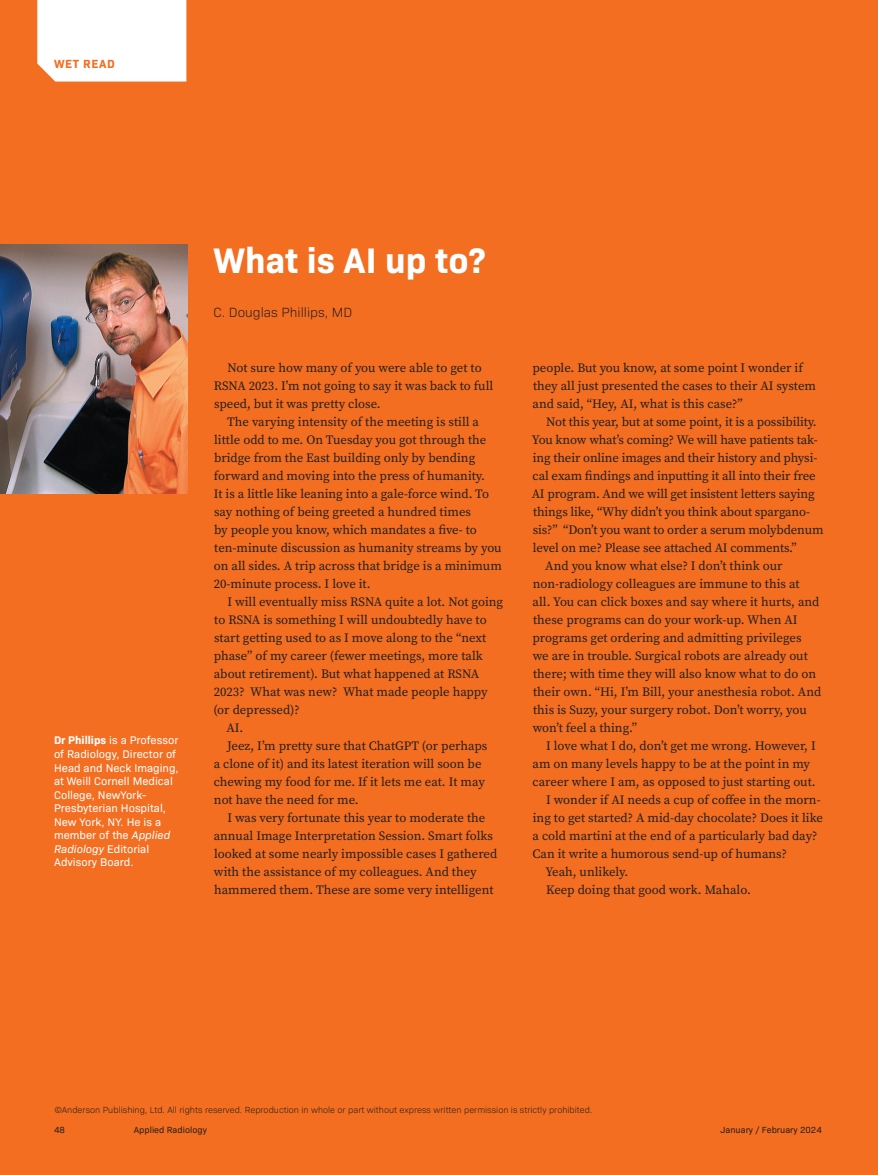
<style>
.page{position:relative;width:878px;height:1175px;background:#fff}
.page>*{position:absolute;margin:0;border:0;box-sizing:border-box;transform-origin:0 0}
.Wet_Read_title{font:700 36px "Bio Sans";color:#fff}
.Author{font:300 13.5px "Bio Sans";color:#231f20}
.Body{font:12.75px/18px "Source Serif Pro";color:#231f20}
.Header-Section{font:700 12px "Bio Sans";letter-spacing:.05em;color:#f36e21}
.Figure{font:11.25px/13.5px "Bio Sans";color:#fff}
.copyright{font:300 9px "Bio Sans";color:#231f20}
.t1{font:9px "Bio Sans";color:#231f20}
.s1{font-weight:700}
.s2{font-style:italic}
</style>
<div class="page">
<div style="left:0;top:0;width:878px;height:1174px;background:#f36e21"></div>
<div style="left:37px;top:0;width:149px;height:82px;background:#fff"></div>
<img style="left:0;top:244px;width:187px;height:250px">
<p class="Header-Section" style="left:54px;top:54px;width:62px">WET READ</p>
<p class="Figure" style="left:54px;top:733px;width:126px"><span class="s1">Dr Phillips</span> is a Professor of Radiology, Director of<br>Head and Neck Imaging, at Weill Cornell Medical<br>College, NewYork-<br>Presbyterian Hospital,<br>New York, NY. He is a member of the <span class="s2">Applied<br>Radiology</span> Editorial<br>Advisory Board.</p>
<p class="Wet_Read_title" style="left:213px;top:233px;width:273px">What is AI up to?</p>
<p class="Author" style="left:213px;top:302px;width:140px">C. Douglas Phillips, MD</p>
<p class="Body" style="left:214px;top:358px;width:281px;text-indent:14px">Not sure how many of you were able to get to<br>RSNA 2023. I’m not going to say it was back to full speed, but it was pretty close.</p>
<p class="Body" style="left:214px;top:412px;width:289px;text-indent:13px">The varying intensity of the meeting is still a little odd to me. On Tuesday you got through the bridge from the East building only by bending forward and moving into the press of humanity.<br>It is a little like leaning into a gale-force wind. To say nothing of being greeted a hundred times<br>by people you know, which mandates a five- to ten-minute discussion as humanity streams by you on all sides. A trip across that bridge is a minimum 20-minute process. I love it.</p>
<p class="Body" style="left:213px;top:592px;width:291px;text-indent:14px">I will eventually miss RSNA quite a lot. Not going to RSNA is something I will undoubtedly have to start getting used to as I move along to the “next phase” of my career (fewer meetings, more talk about retirement). But what happened at RSNA 2023? What was new? What made people happy (or depressed)?</p>
<p class="Body" style="left:226px;top:718px;width:18px">AI.</p>
<p class="Body" style="left:214px;top:736px;width:275px;text-indent:13px">Jeez, I’m pretty sure that ChatGPT (or perhaps a clone of it) and its latest iteration will soon be chewing my food for me. If it lets me eat. It may not have the need for me.</p>
<p class="Body" style="left:214px;top:808px;width:285px;text-indent:14px">I was very fortunate this year to moderate the annual Image Interpretation Session. Smart folks looked at some nearly impossible cases I gathered with the assistance of my colleagues. And they hammered them. These are some very intelligent</p>
<p class="Body" style="left:532px;top:358px;width:285px">people. But you know, at some point I wonder if they all just presented the cases to their AI system and said, “Hey, AI, what is this case?”</p>
<p class="Body" style="left:531px;top:412px;width:293px;text-indent:14px">Not this year, but at some point, it is a possibility.<br>You know what’s coming? We will have patients tak&shy;ing their online images and their history and physi&shy;cal exam findings and inputting it all into their free AI program. And we will get insistent letters saying things like, “Why didn’t you think about spargano&shy;sis?” “Don’t you want to order a serum molybdenum level on me? Please see attached AI comments.”</p>
<p class="Body" style="left:532px;top:556px;width:290px;text-indent:13px">And you know what else? I don’t think our non-radiology colleagues are immune to this at<br>all. You can click boxes and say where it hurts, and these programs can do your work-up. When AI programs get ordering and admitting privileges<br>we are in trouble. Surgical robots are already out there; with time they will also know what to do on their own. “Hi, I’m Bill, your anesthesia robot. And this is Suzy, your surgery robot. Don’t worry, you won’t feel a thing.”</p>
<p class="Body" style="left:532px;top:736px;width:285px;text-indent:14px">I love what I do, don’t get me wrong. However, I am on many levels happy to be at the point in my career where I am, as opposed to just starting out.</p>
<p class="Body" style="left:532px;top:790px;width:292px;text-indent:14px">I wonder if AI needs a cup of coffee in the morn&shy;ing to get started? A mid-day chocolate? Does it like a cold martini at the end of a particularly bad day?<br>Can it write a humorous send-up of humans?</p>
<p class="Body" style="left:545px;top:862px;width:84px">Yeah, unlikely.</p>
<p class="Body" style="left:546px;top:880px;width:206px">Keep doing that good work. Mahalo.</p>
<p class="copyright" style="left:55px;top:1103px;width:539px">©Anderson Publishing, Ltd. All rights reserved. Reproduction in whole or part without express written permission is strictly prohibited.</p>
<p class="t1" style="left:54px;top:1123px;width:12px">48</p>
<p class="t1" style="left:134px;top:1123px;width:75px">Applied Radiology</p>
<p class="t1" style="left:720px;top:1123px;width:103px">January / February 2024</p>
</div>
